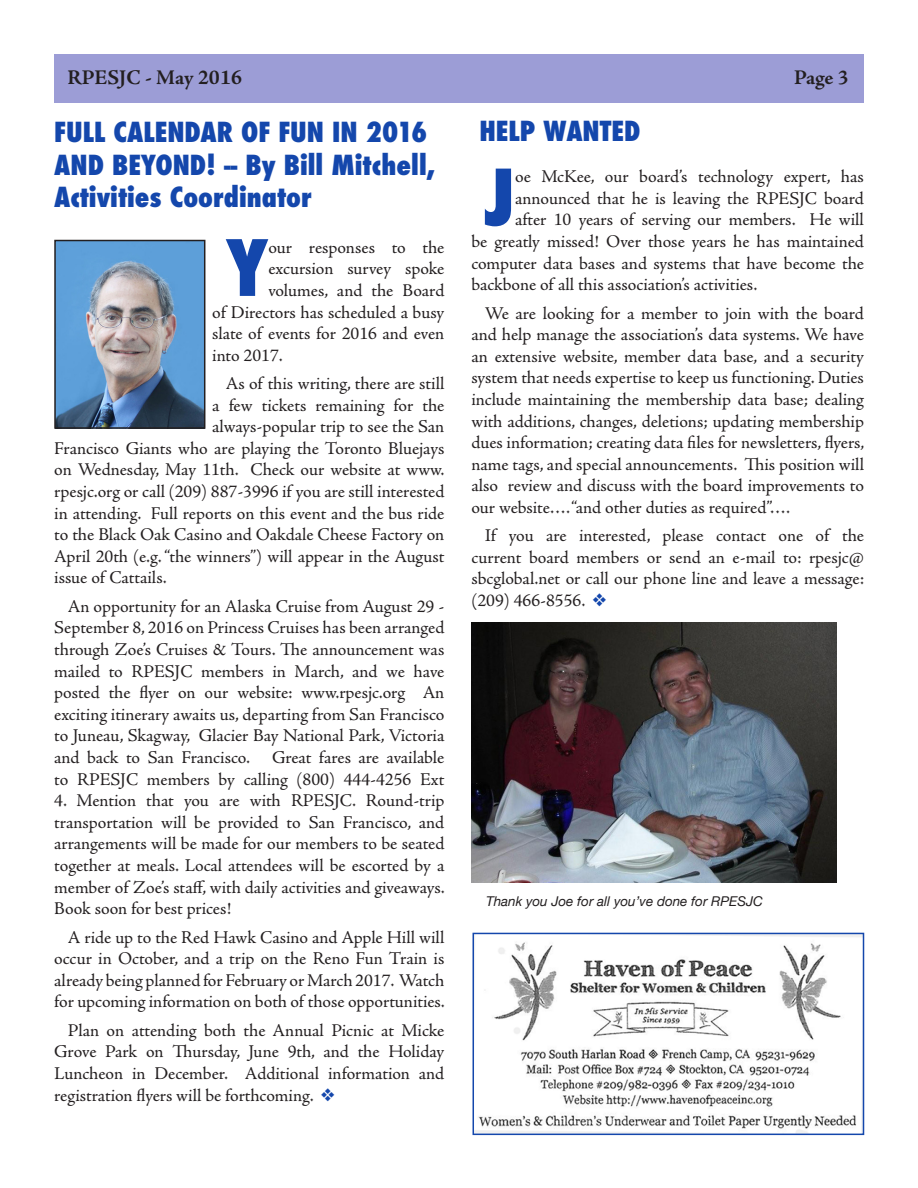
<style>
.page{position:relative;width:918px;height:1188px;background:#fff}
.page>*{position:absolute;margin:0;border:0;box-sizing:border-box;transform-origin:0 0}
.Body{font:800 condensed 75.3px "Futura";color:#1447ac}
.t1{font:800 condensed 26.85px/32.2px "Futura";color:#1447ac}
.Body-2{font:700 21px "Adobe Jenson Pro";color:#231f20}
.Body-3{font:18px/21.6px "Adobe Jenson Pro";letter-spacing:-.005em;color:#231f20;text-align:justify}
.t2{font:italic 13.5px "Helvetica Neue";color:#231f20}
.s1{color:#1447ac}
</style>
<div class="page">
<div style="left:54px;top:54px;width:810px;height:48px;background:#9c9dd6"></div>
<img style="left:57px;top:243px;width:145px;height:183px">
<div style="left:54px;top:240px;width:151px;height:189px;border:2px solid #231f20"></div>
<img style="left:476px;top:936px;width:385px;height:196px">
<div style="left:473px;top:933px;width:391px;height:202px;border:2px solid #1447ac"></div>
<img style="left:472px;top:623px;width:364px;height:260px">
<p class="Body-2" style="left:68px;top:66px;width:176px">RPESJC - May 2016</p>
<p class="Body-2" style="left:794px;top:66px;width:56px">Page 3</p>
<p class="t1" style="left:54px;top:117px;width:382px">FULL CALENDAR OF FUN IN 2016<br>AND BEYOND! -- By Bill Mitchell,<br>Activities Coordinator</p>
<p class="Body" style="left:226px;top:217px;width:44px">Y</p>
<p class="Body-3" style="left:268px;top:237px;width:178px">our responses to the</p>
<p class="t1" style="left:480px;top:115px;width:162px">HELP WANTED</p>
<p class="Body" style="left:485px;top:146px;width:32px">J</p>
<p class="Body-3" style="left:515px;top:166px;width:350px">oe McKee, our board’s technology expert, has</p>
<p class="Body-3" style="left:515px;top:188px;width:350px">announced that he is leaving the RPESJC board</p>
<p class="Body-3" style="left:515px;top:209px;width:350px">after 10 years of serving our members. He will</p>
<p class="Body-3" style="left:471px;top:231px;width:394px">be greatly missed! Over those years he has maintained</p>
<p class="Body-3" style="left:471px;top:252px;width:394px">computer data bases and systems that have become the</p>
<p class="Body-3" style="left:471px;top:274px;width:287px">backbone of all this association’s activities.</p>
<p class="Body-3" style="left:471px;top:302px;width:395px;text-indent:14px">We are looking for a member to join with the board and help manage the association’s data systems. We have an extensive website, member data base, and a security system that needs expertise to keep us functioning. Duties include maintaining the membership data base; dealing with additions, changes, deletions; updating membership dues information; creating data files for newsletters, flyers, name tags, and special announcements. This position will also review and discuss with the board improvements to our website…. “and other duties as required”….</p>
<p class="Body-3" style="left:471px;top:525px;width:394px;text-indent:14px">If you are interested, please contact one of the current board members or send an e-mail to: rpesjc@ sbcglobal.net or call our phone line and leave a message: (209) 466-8556. <span class="s1">❖</span></p>
<p class="Body-3" style="left:268px;top:258px;width:178px">excursion survey spoke</p>
<p class="Body-3" style="left:268px;top:280px;width:178px">volumes, and the Board</p>
<p class="Body-3" style="left:212px;top:301px;width:234px">of Directors has scheduled a busy</p>
<p class="Body-3" style="left:212px;top:323px;width:234px">slate of events for 2016 and even</p>
<p class="Body-3" style="left:212px;top:345px;width:72px">into 2017.</p>
<p class="Body-3" style="left:226px;top:373px;width:220px">As of this writing, there are still</p>
<p class="Body-3" style="left:212px;top:395px;width:234px">a few tickets remaining for the</p>
<p class="Body-3" style="left:212px;top:416px;width:234px">always-popular trip to see the San</p>
<p class="Body-3" style="left:54px;top:438px;width:392px">Francisco Giants who are playing the Toronto Bluejays</p>
<p class="Body-3" style="left:54px;top:459px;width:392px">on Wednesday, May 11th. Check our website at www.</p>
<p class="Body-3" style="left:54px;top:481px;width:392px">rpesjc.org or call (209) 887-3996 if you are still interested</p>
<p class="Body-3" style="left:54px;top:503px;width:392px">in attending. Full reports on this event and the bus ride</p>
<p class="Body-3" style="left:54px;top:524px;width:392px">to the Black Oak Casino and Oakdale Cheese Factory on</p>
<p class="Body-3" style="left:54px;top:546px;width:392px">April 20th (e.g. “the winners”) will appear in the August</p>
<p class="Body-3" style="left:54px;top:567px;width:114px">issue of Cattails.</p>
<p class="Body-3" style="left:54px;top:596px;width:392px;text-indent:14px">An opportunity for an Alaska Cruise from August 29 - September 8, 2016 on Princess Cruises has been arranged through Zoe’s Cruises &amp; Tours. The announcement was mailed to RPESJC members in March, and we have posted the flyer on our website: www.rpesjc.org An exciting itinerary awaits us, departing from San Francisco to Juneau, Skagway, Glacier Bay National Park, Victoria and back to San Francisco. Great fares are available to RPESJC members by calling (800) 444-4256 Ext</p>
<p class="Body-3" style="left:54px;top:790px;width:392px">4. Mention that you are with RPESJC. Round-trip transportation will be provided to San Francisco, and arrangements will be made for our members to be seated together at meals. Local attendees will be escorted by a member of Zoe’s staff, with daily activities and giveaways.<br>Book soon for best prices!</p>
<p class="Body-3" style="left:54px;top:926px;width:392px;text-indent:14px">A ride up to the Red Hawk Casino and Apple Hill will occur in October, and a trip on the Reno Fun Train is already being planned for February or March 2017. Watch for upcoming information on both of those opportunities.</p>
<p class="Body-3" style="left:54px;top:1020px;width:392px;text-indent:14px">Plan on attending both the Annual Picnic at Micke Grove Park on Thursday, June 9th, and the Holiday Luncheon in December. Additional information and registration flyers will be forthcoming. <span class="s1">❖</span></p>
<p class="t2" style="left:486px;top:892px;width:279px">Thank you Joe for all you’ve done for RPESJC</p>
</div>
